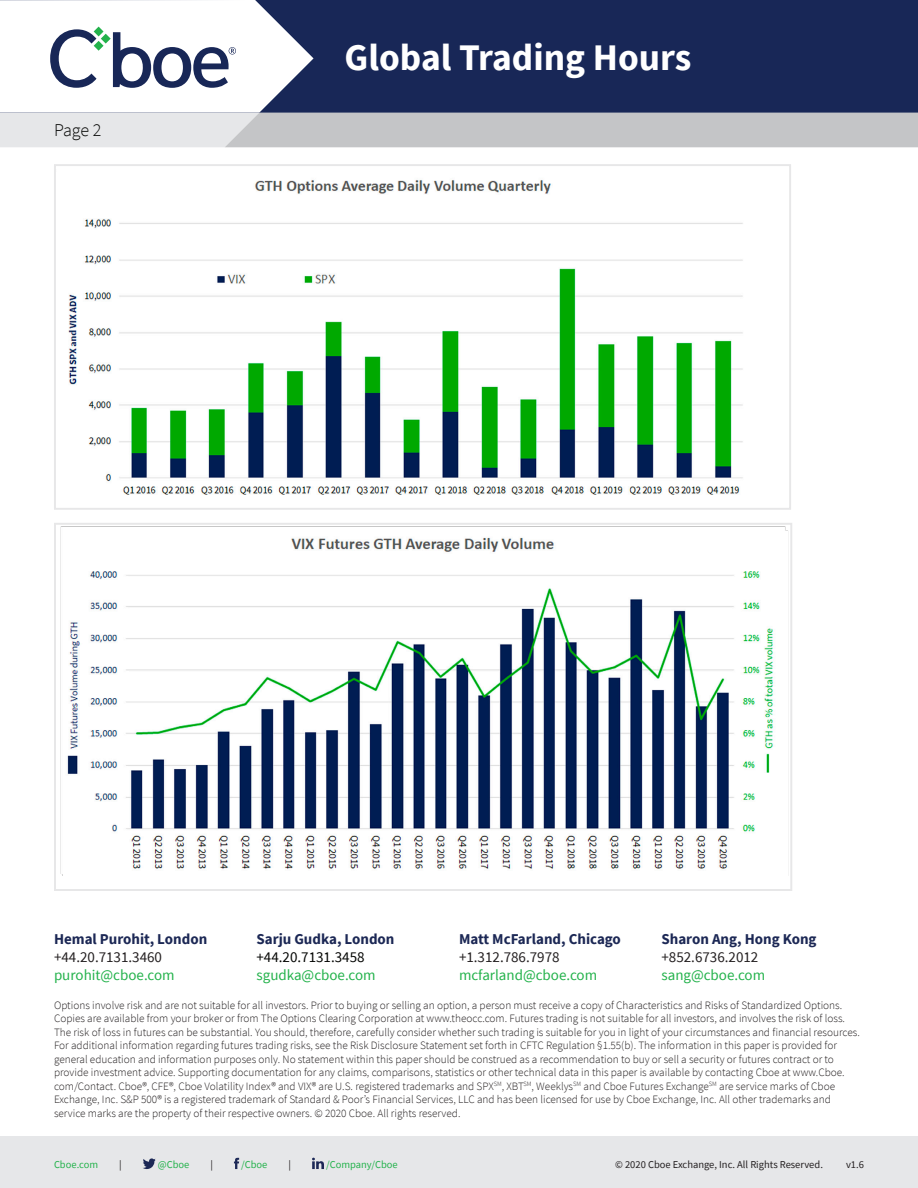
<style>
.page{position:relative;width:918px;height:1188px;background:#fff}
.page>*{position:absolute;margin:0;border:0;box-sizing:border-box;transform-origin:0 0}
.t1{font:700 37.5px "Source Sans Pro";color:#fff}
.t2{font:300 18px "Source Sans Pro";color:#040503}
.t3{font:700 15px "Source Sans Pro";color:#1c2855}
.t4{font:15px "Source Sans Pro";color:#23b24b}
.t5{font:15px "Source Sans Pro";color:#231f20}
.t6{font:15px "Source Sans Pro";color:#040503}
.t7{font:300 11.25px/13.5px "Source Sans Pro";color:#231f20}
.t8{font:10.5px "Source Sans Pro";color:#231f20}
.t9{font:10.5px "Source Sans Pro";color:#23b24b}
</style>
<div class="page">
<div style="left:0;top:1136px;width:918px;height:52px;background:#e6e7e9"></div>
<svg style="left:0;top:0;width:918px;height:147px"></svg>
<svg style="left:143px;top:1158px;width:13px;height:11px"></svg>
<svg style="left:234px;top:1158px;width:5px;height:11px"></svg>
<svg style="left:312px;top:1158px;width:12px;height:11px"></svg>
<img style="left:68px;top:180px;width:675px;height:315px">
<div style="left:54px;top:164px;width:737px;height:346px;border:2px solid #e7e7e8"></div>
<img style="left:60px;top:526px;width:728px;height:350px">
<div style="left:54px;top:523px;width:738px;height:368px;border:2px solid #e7e7e8"></div>
<p class="t2" style="left:54px;top:119px;width:49px">Page 2</p>
<p class="t1" style="left:345px;top:33px;width:348px">Global Trading Hours</p>
<p class="t3" style="left:54px;top:929px;width:155px">Hemal Purohit, London</p>
<p class="t5" style="left:54px;top:947px;width:110px">+44.20.7131.3460</p>
<p class="t4" style="left:54px;top:965px;width:122px">purohit@cboe.com</p>
<p class="t3" style="left:256px;top:929px;width:140px">Sarju Gudka, London</p>
<p class="t6" style="left:256px;top:947px;width:110px">+44.20.7131.3458</p>
<p class="t4" style="left:256px;top:965px;width:121px">sgudka@cboe.com</p>
<p class="t3" style="left:459px;top:929px;width:163px">Matt McFarland, Chicago</p>
<p class="t5" style="left:459px;top:947px;width:102px">+1.312.786.7978</p>
<p class="t4" style="left:459px;top:965px;width:140px">mcfarland@cboe.com</p>
<p class="t3" style="left:662px;top:929px;width:157px">Sharon Ang, Hong Kong</p>
<p class="t5" style="left:662px;top:947px;width:98px">+852.6736.2012</p>
<p class="t4" style="left:662px;top:965px;width:105px">sang@cboe.com</p>
<p class="t7" style="left:54px;top:998px;width:807px">Options involve risk and are not suitable for all investors. Prior to buying or selling an option, a person must receive a copy of Characteristics and Risks of Standardized Options.<br>Copies are available from your broker or from The Options Clearing Corporation at www.theocc.com. Futures trading is not suitable for all investors, and involves the risk of loss.<br>The risk of loss in futures can be substantial. You should, therefore, carefully consider whether such trading is suitable for you in light of your circumstances and financial resources.<br>For additional information regarding futures trading risks, see the Risk Disclosure Statement set forth in CFTC Regulation §1.55(b). The information in this paper is provided for general education and information purposes only. No statement within this paper should be construed as a recommendation to buy or sell a security or futures contract or to provide investment advice. Supporting documentation for any claims, comparisons, statistics or other technical data in this paper is available by contacting Cboe at www.Cboe. com/Contact. Cboe®, CFE®, Cboe Volatility Index® and VIX® are U.S. registered trademarks and SPX<sup>SM</sup>, XBT<sup>SM</sup>, Weeklys<sup>SM</sup> and Cboe Futures Exchange<sup>SM</sup> are service marks of Cboe Exchange, Inc. S&amp;P 500® is a registered trademark of Standard &amp; Poor’s Financial Services, LLC and has been licensed for use by Cboe Exchange, Inc. All other trademarks and service marks are the property of their respective owners. © 2020 Cboe. All rights reserved.</p>
<p class="t9" style="left:54px;top:1157px;width:46px">Cboe.com</p>
<p class="t8" style="left:119px;top:1157px;width:4px">|</p>
<p class="t9" style="left:158px;top:1157px;width:33px">@Cboe</p>
<p class="t8" style="left:210px;top:1157px;width:4px">|</p>
<p class="t9" style="left:241px;top:1157px;width:28px">/Cboe</p>
<p class="t8" style="left:289px;top:1157px;width:4px">|</p>
<p class="t9" style="left:326px;top:1157px;width:73px">/Company/Cboe</p>
<p class="t8" style="left:615px;top:1157px;width:209px">© 2020 Cboe Exchange, Inc. All Rights Reserved.</p>
<p class="t8" style="left:846px;top:1157px;width:19px">v1.6</p>
</div>
